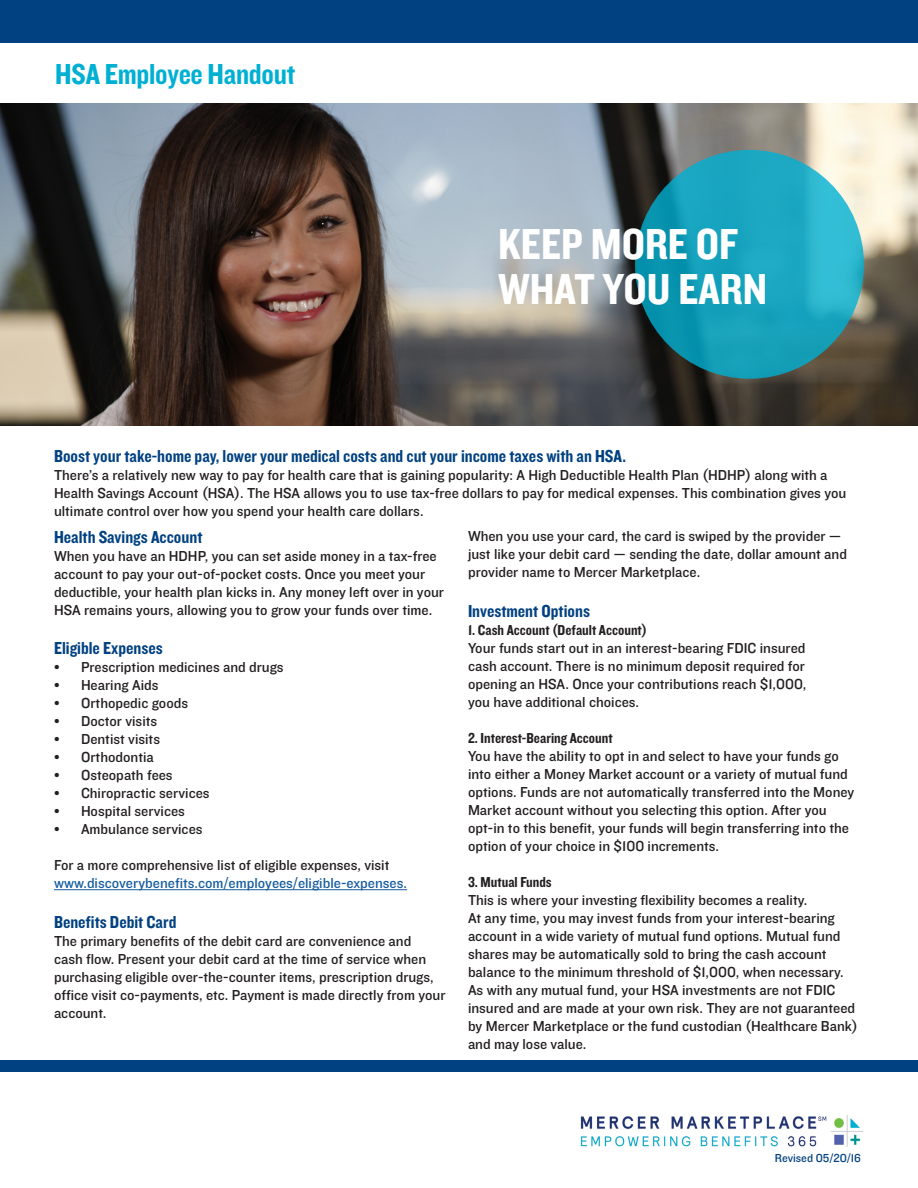
<style>
.page{position:relative;width:918px;height:1188px;background:#fff}
.page>*{position:absolute;margin:0;border:0;box-sizing:border-box;transform-origin:0 0}
.t1{font:45px/45px "Knockout 50 Welterweight";color:#fff}
.t2{font:30px "Knockout 50 Welterweight";letter-spacing:-.01em;color:#00b0d3}
.t3{font:18px "Knockout 50 Welterweight";color:#014181}
.t4{font:15px/18px "Knockout 31 Junior Middlewt";color:#231f20}
.t5{font:15px "Knockout 50 Welterweight";color:#231f20}
.t6{font:15px "Knockout 31 Junior Middlewt";color:#175d9e}
.t7{font:12px "Knockout 31 Junior Middlewt";color:#014181}
</style>
<div class="page">
<img style="left:0;top:103px;width:918px;height:322px">
<img style="left:580px;top:1115px;width:283px;height:31px">
<div style="left:0;top:1060px;width:917px;height:12px;background:#014181"></div>
<div style="left:0;top:0;width:918px;height:43px;background:#014181"></div>
<svg style="left:635px;top:150px;width:229px;height:229px;background:#18a4bd"></svg>
<hr style="left:54px;top:889px;width:353px;height:1px;background:#175d9e">
<h2 class="t2" style="left:55px;top:54px;width:242px">HSA Employee Handout</h2>
<h1 class="t1" style="left:498px;top:220px;width:271px">KEEP MORE OF<br>WHAT YOU EARN</h1>
<p class="t3" style="left:54px;top:444px;width:574px">Boost your take-home pay, lower your medical costs and cut your income taxes with an HSA.</p>
<p class="t4" style="left:54px;top:465px;width:794px">There’s a relatively new way to pay for health care that is gaining popularity: A High Deductible Health Plan (HDHP) along with a<br>Health Savings Account (HSA). The HSA allows you to use tax-free dollars to pay for medical expenses. This combination gives you ultimate control over how you spend your health care dollars.</p>
<p class="t3" style="left:54px;top:525px;width:150px">Health Savings Account</p>
<p class="t4" style="left:54px;top:546px;width:392px">When you have an HDHP, you can set aside money in a tax-free account to pay your out-of-pocket costs. Once you meet your deductible, your health plan kicks in. Any money left over in your HSA remains yours, allowing you to grow your funds over time.</p>
<p class="t3" style="left:54px;top:636px;width:110px">Eligible Expenses</p>
<p class="t4" style="left:54px;top:657px;width:231px">• Prescription medicines and drugs</p>
<p class="t4" style="left:54px;top:675px;width:106px">• Hearing Aids</p>
<p class="t4" style="left:54px;top:693px;width:136px">• Orthopedic goods</p>
<p class="t4" style="left:54px;top:711px;width:105px">• Doctor visits</p>
<p class="t4" style="left:54px;top:729px;width:108px">• Dentist visits</p>
<p class="t4" style="left:54px;top:747px;width:101px">• Orthodontia</p>
<p class="t4" style="left:54px;top:765px;width:120px">• Osteopath fees</p>
<p class="t4" style="left:54px;top:783px;width:157px">• Chiropractic services</p>
<p class="t4" style="left:54px;top:801px;width:132px">• Hospital services</p>
<p class="t4" style="left:54px;top:819px;width:150px">• Ambulance services</p>
<p class="t4" style="left:54px;top:855px;width:337px">For a more comprehensive list of eligible expenses, visit</p>
<p class="t6" style="left:54px;top:873px;width:355px">www.discoverybenefits.com/employees/eligible-expenses.</p>
<p class="t3" style="left:54px;top:910px;width:124px">Benefits Debit Card</p>
<p class="t4" style="left:54px;top:931px;width:393px">The primary benefits of the debit card are convenience and<br>cash flow. Present your debit card at the time of service when purchasing eligible over-the-counter items, prescription drugs, office visit co-payments, etc. Payment is made directly from your account.</p>
<p class="t4" style="left:468px;top:526px;width:380px">When you use your card, the card is swiped by the provider — just like your debit card — sending the date, dollar amount and provider name to Mercer Marketplace.</p>
<p class="t3" style="left:468px;top:599px;width:123px">Investment Options</p>
<p class="t5" style="left:468px;top:620px;width:181px">1. Cash Account (Default Account)</p>
<p class="t4" style="left:468px;top:638px;width:339px">Your funds start out in an interest-bearing FDIC insured</p>
<p class="t4" style="left:468px;top:656px;width:339px">cash account. There is no minimum deposit required for</p>
<p class="t4" style="left:468px;top:674px;width:340px">opening an HSA. Once your contributions reach $1,000,</p>
<p class="t4" style="left:468px;top:692px;width:173px">you have additional choices.</p>
<p class="t5" style="left:468px;top:728px;width:146px">2. Interest-Bearing Account</p>
<p class="t4" style="left:468px;top:746px;width:388px">You have the ability to opt in and select to have your funds go into either a Money Market account or a variety of mutual fund options. Funds are not automatically transferred into the Money Market account without you selecting this option. After you opt-in to this benefit, your funds will begin transferring into the option of your choice in $100 increments.</p>
<p class="t5" style="left:468px;top:872px;width:85px">3. Mutual Funds</p>
<p class="t4" style="left:468px;top:890px;width:341px">This is where your investing flexibility becomes a reality.</p>
<p class="t4" style="left:468px;top:908px;width:391px">At any time, you may invest funds from your interest-bearing account in a wide variety of mutual fund options. Mutual fund shares may be automatically sold to bring the cash account balance to the minimum threshold of $1,000, when necessary.<br>As with any mutual fund, your HSA investments are not FDIC insured and are made at your own risk. They are not guaranteed by Mercer Marketplace or the fund custodian (Healthcare Bank) and may lose value.</p>
<p class="t7" style="left:775px;top:1150px;width:88px">Revised 05/20/16</p>
</div>
